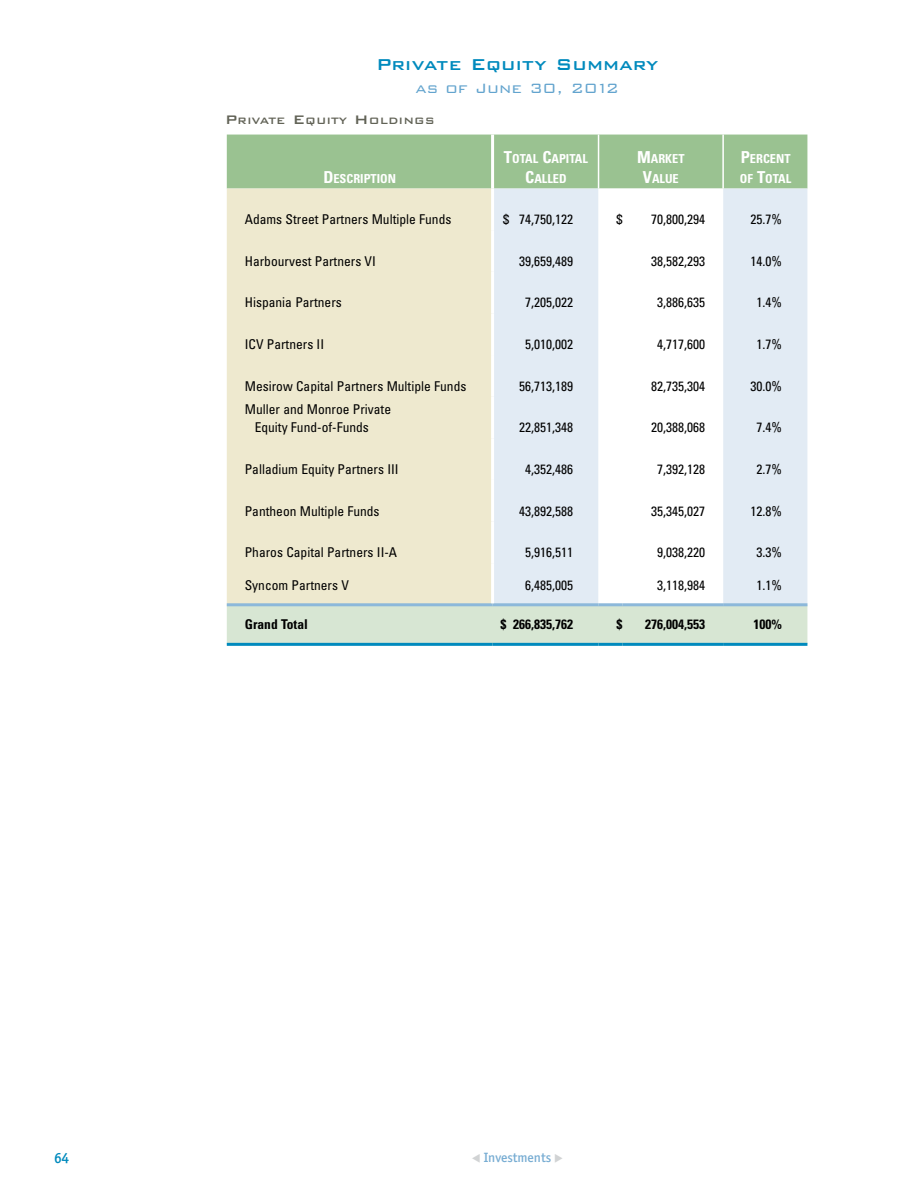
<style>
.page{position:relative;width:918px;height:1188px;background:#fff}
.page>*{position:absolute;margin:0;border:0;box-sizing:border-box;transform-origin:0 0}
.t1{font:500 21px "Bank Gothic BT";color:#008abd}
.t2{font:300 18px "Bank Gothic BT";color:#63a4ce}
.t3{font:500 15px "Officina Sans ITC Std";color:#008abd}
.t4{font:condensed 13.5px/18px "Univers LT Std";color:#000}
.t5{font:700 condensed 13.5px "Univers LT Std";color:#000}
.t6{font:500 13.5px "Officina Sans ITC Std";color:#78add3}
.t7{font:700 condensed 12.3px/19.8px "Univers LT Std";color:#fff;text-align:center}
.t8{font:500 12.3px "Bank Gothic BT";color:#626357}
.s1{font-size:16.5px}
.s2{color:#d1d3d4}
</style>
<div class="page">
<div style="left:227px;top:135px;width:580px;height:54px;background:#9ac291"></div>
<div style="left:227px;top:189px;width:264px;height:414px;background:#eee9cf"></div>
<div style="left:494px;top:189px;width:313px;height:414px;background:#e2ebf4"></div>
<svg style="left:599px;top:189px;width:124px;height:414px"></svg>
<div style="left:227px;top:606px;width:580px;height:37px;background:#d7e6d3"></div>
<hr style="left:598px;top:135px;width:1px;height:54px;background:#fff">
<hr style="left:722px;top:135px;width:2px;height:54px;background:#fff">
<hr style="left:491px;top:135px;width:3px;height:54px;background:#fff">
<hr style="left:227px;top:603px;width:266px;height:3px;background:#8cb8da">
<hr style="left:493px;top:603px;width:106px;height:3px;background:#8cb8da">
<hr style="left:599px;top:603px;width:24px;height:3px;background:#8cb8da">
<hr style="left:623px;top:603px;width:100px;height:3px;background:#8cb8da">
<hr style="left:723px;top:603px;width:84px;height:3px;background:#8cb8da">
<hr style="left:227px;top:643px;width:266px;height:3px;background:#008abd">
<hr style="left:493px;top:643px;width:106px;height:3px;background:#008abd">
<hr style="left:599px;top:643px;width:24px;height:3px;background:#008abd">
<hr style="left:623px;top:643px;width:100px;height:3px;background:#008abd">
<hr style="left:723px;top:643px;width:84px;height:3px;background:#008abd">
<h1 class="t1" style="left:376px;top:53px;width:284px">Private Equity Summary</h1>
<h2 class="t2" style="left:415px;top:78px;width:205px">as of June 30, 2012</h2>
<p class="t8" style="left:225px;top:114px;width:211px"><span class="s1">P</span>rivate <span class="s1">E</span>quity <span class="s1">H</span> oldings</p>
<p class="t7" style="left:323px;top:168px;width:74px"><span class="s1">D</span>ESCRIPTION</p>
<p class="t7" style="left:504px;top:148px;width:85px"><span class="s1">T</span>OTAL <span class="s1">C</span>APITAL<br><span class="s1">C</span>ALLED</p>
<p class="t7" style="left:637px;top:148px;width:49px"><span class="s1">M</span>ARKET<br><span class="s1">V</span>ALUE</p>
<p class="t7" style="left:740px;top:148px;width:53px;text-align:left"><span class="s1">P</span>ERCENT<br>OF <span class="s1">T</span>OTAL</p>
<p class="t4" style="left:245px;top:210px;width:208px">Adams Street Partners Multiple Funds</p>
<p class="t4" style="left:503px;top:210px;width:71px">$ 74,750,122</p>
<p class="t4" style="left:617px;top:210px;width:7px">$</p>
<p class="t4" style="left:651px;top:210px;width:55px">70,800,294</p>
<p class="t4" style="left:750px;top:210px;width:33px">25.7%</p>
<p class="t4" style="left:245px;top:252px;width:133px">Harbourvest Partners VI</p>
<p class="t4" style="left:519px;top:252px;width:55px">39,659,489</p>
<p class="t4" style="left:651px;top:252px;width:55px">38,582,293</p>
<p class="t4" style="left:750px;top:252px;width:33px">14.0%</p>
<p class="t4" style="left:245px;top:293px;width:99px">Hispania Partners</p>
<p class="t4" style="left:525px;top:293px;width:49px">7,205,022</p>
<p class="t4" style="left:657px;top:293px;width:49px">3,886,635</p>
<p class="t4" style="left:756px;top:293px;width:27px">1.4%</p>
<p class="t4" style="left:245px;top:335px;width:81px">ICV Partners II</p>
<p class="t4" style="left:525px;top:335px;width:49px">5,010,002</p>
<p class="t4" style="left:657px;top:335px;width:49px">4,717,600</p>
<p class="t4" style="left:756px;top:335px;width:27px">1.7%</p>
<p class="t4" style="left:245px;top:377px;width:223px">Mesirow Capital Partners Multiple Funds</p>
<p class="t4" style="left:519px;top:377px;width:55px">56,713,189</p>
<p class="t4" style="left:651px;top:377px;width:55px">82,735,304</p>
<p class="t4" style="left:750px;top:377px;width:33px">30.0%</p>
<p class="t4" style="left:255px;top:400px;width:138px;text-indent:-10px">Muller and Monroe Private<br>Equity Fund-of-Funds</p>
<p class="t4" style="left:519px;top:418px;width:55px">22,851,348</p>
<p class="t4" style="left:651px;top:418px;width:55px">20,388,068</p>
<p class="t4" style="left:756px;top:418px;width:27px">7.4%</p>
<p class="t4" style="left:245px;top:460px;width:155px">Palladium Equity Partners III</p>
<p class="t4" style="left:525px;top:460px;width:49px">4,352,486</p>
<p class="t4" style="left:657px;top:460px;width:49px">7,392,128</p>
<p class="t4" style="left:756px;top:460px;width:27px">2.7%</p>
<p class="t4" style="left:245px;top:502px;width:136px">Pantheon Multiple Funds</p>
<p class="t4" style="left:519px;top:502px;width:55px">43,892,588</p>
<p class="t4" style="left:651px;top:502px;width:55px">35,345,027</p>
<p class="t4" style="left:750px;top:502px;width:33px">12.8%</p>
<p class="t4" style="left:245px;top:543px;width:154px">Pharos Capital Partners II-A</p>
<p class="t4" style="left:525px;top:543px;width:49px">5,916,511</p>
<p class="t4" style="left:657px;top:543px;width:49px">9,038,220</p>
<p class="t4" style="left:756px;top:543px;width:27px">3.3%</p>
<p class="t4" style="left:245px;top:576px;width:106px">Syncom Partners V</p>
<p class="t4" style="left:525px;top:576px;width:49px">6,485,005</p>
<p class="t4" style="left:657px;top:576px;width:49px">3,118,984</p>
<p class="t4" style="left:756px;top:576px;width:27px">1.1%</p>
<p class="t5" style="left:245px;top:616px;width:65px">Grand Total</p>
<p class="t5" style="left:501px;top:616px;width:74px">$ 266,835,762</p>
<p class="t5" style="left:617px;top:616px;width:7px">$</p>
<p class="t5" style="left:645px;top:616px;width:61px">276,004,553</p>
<p class="t5" style="left:753px;top:616px;width:30px">100%</p>
<p class="t3" style="left:54px;top:1149px;width:17px">64</p>
<p class="t6" style="left:471px;top:1149px;width:94px"><span class="s2">▼</span> Investments <span class="s2">◆</span></p>
</div>
